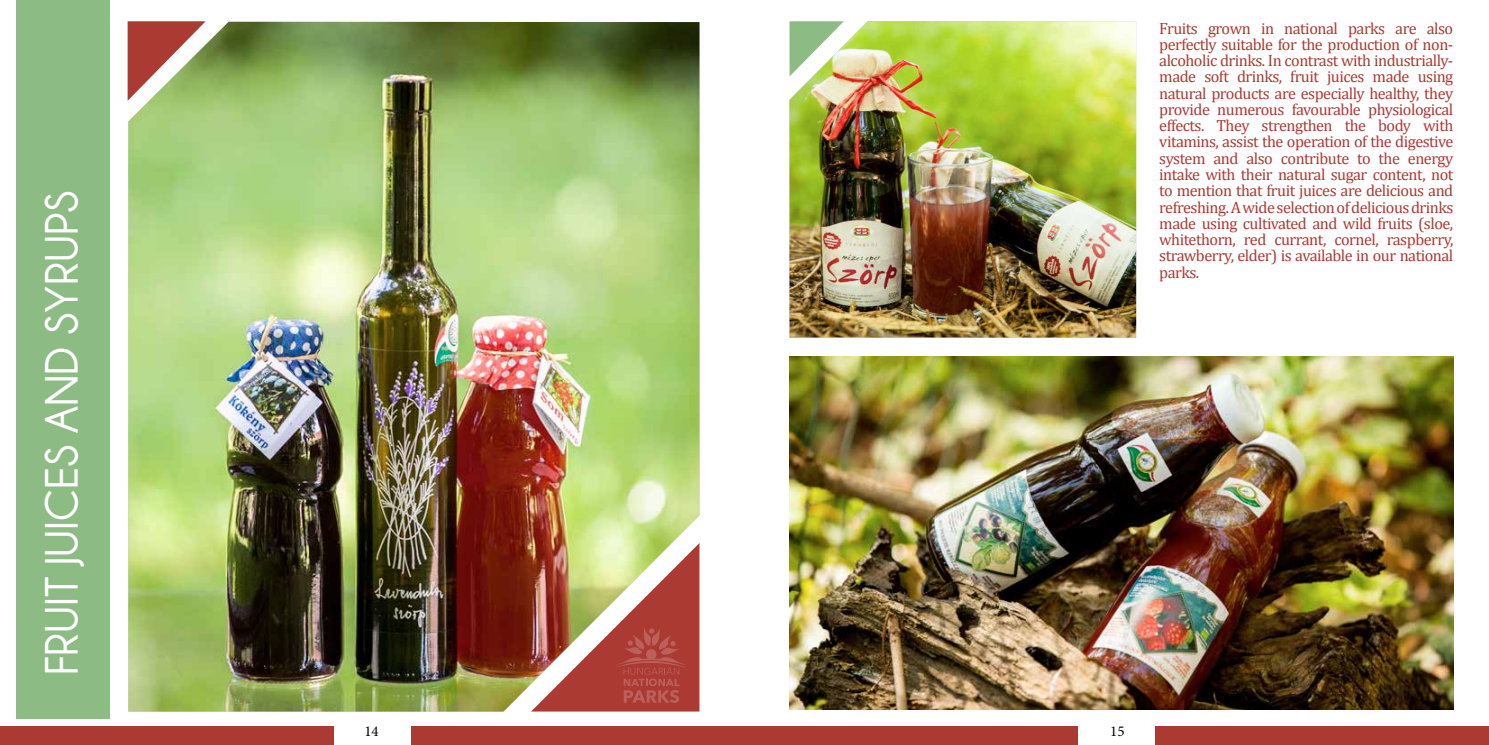
<style>
.page{position:relative;width:1489px;height:745px;background:#fff}
.page>*{position:absolute;margin:0;border:0;box-sizing:border-box;transform-origin:0 0}
.t1{font:700 47.12px "Champagne&Limousines";color:#fff}
.t2{font:16.25px/16.2px "Cambria";letter-spacing:-.03em;color:#ab3a33;text-align:justify}
.t3{font:15px "Minion Pro";color:#000}
</style>
<div class="page">
<div style="left:0;top:725px;width:1488px;height:19px;background:#ab3a33"></div>
<div style="left:334px;top:706px;width:76px;height:38px;background:#fff"></div>
<div style="left:1078px;top:706px;width:76px;height:38px;background:#fff"></div>
<img style="left:789px;top:356px;width:664px;height:353px">
<img style="left:128px;top:22px;width:571px;height:689px">
<svg style="left:128px;top:21px;width:78px;height:80px"></svg>
<div style="left:17px;top:0;width:93px;height:718px;background:#8dbb84"></div>
<img style="left:789px;top:21px;width:347px;height:316px">
<svg style="left:789px;top:21px;width:54px;height:55px"></svg>
<svg style="left:531px;top:542px;width:168px;height:169px;background:#bc7c65"></svg>
<h1 class="t1" style="left:35px;top:674px;width:482px;rotate:-90deg">FRUIT JUICES AND SYRUPS</h1>
<p class="t2" style="left:1159px;top:20px;width:295px">Fruits grown in national parks are also perfectly suitable for the production of non&shy;alcoholic drinks. In contrast with industrially&shy;made soft drinks, fruit juices made using natural products are especially healthy, they provide numerous favourable physiological effects. They strengthen the body with vitamins, assist the operation of the digestive system and also contribute to the energy intake with their natural sugar content, not to mention that fruit juices are delicious and refreshing. A wide selection of delicious drinks made using cultivated and wild fruits (sloe, whitethorn, red currant, cornel, raspberry, strawberry, elder) is available in our national parks.</p>
<p class="t3" style="left:364px;top:720px;width:16px">14</p>
<p class="t3" style="left:1110px;top:720px;width:16px">15</p>
</div>
